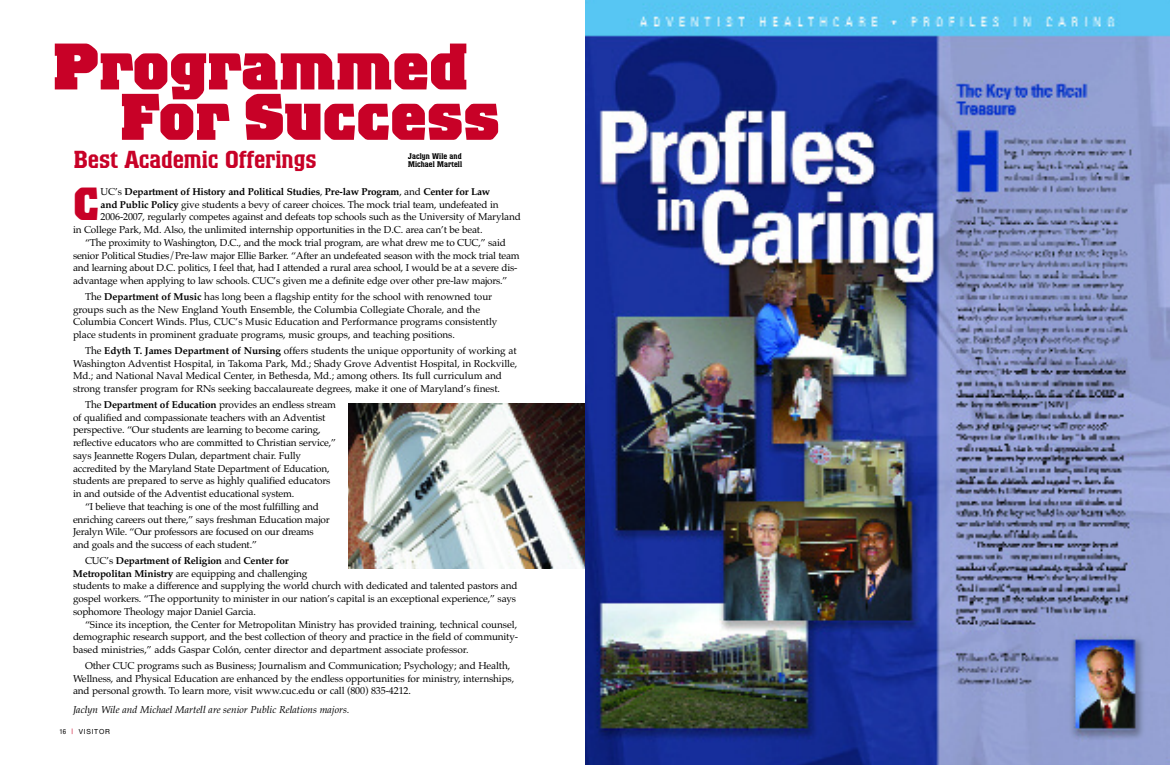
<style>
.page{position:relative;width:1170px;height:765px;background:#fff}
.page>*{position:absolute;margin:0;border:0;box-sizing:border-box;transform-origin:0 0}
.t1{font:900 65px/50.4px "Colossalis";color:#c80127}
.t2{font:700 45.9px "Colossalis";color:#c80127}
.t3{font:500 24.4px "Colossalis";color:#c80127}
.t4{font:10px/12.8px "Palatino";letter-spacing:-.015em;color:#000}
.t5{font:700 10px "Palatino";letter-spacing:-.015em;color:#000}
.t6{font:italic 10px "Palatino";color:#000}
.t7{font:500 8.1px/8.9px "Colossalis";letter-spacing:.01em;color:#000}
.t8{font:7px "Helvetica Neue";letter-spacing:.11em;color:#000}
.s1{font-weight:400}
.s2{font-weight:700}
.s3{font-stretch:condensed}
.s4{font-stretch:condensed;font-size:7.5px;color:#c80127}
</style>
<div class="page">
<img style="left:585px;top:0;width:585px;height:765px">
<img style="left:348px;top:403px;width:237px;height:166px">
<h1 class="t1" style="left:120px;top:48px;width:382px;text-indent:-67px">Programmed<br>For Success</h1>
<h3 class="t3" style="left:74px;top:150px;width:244px">Best Academic Offerings</h3>
<p class="t7" style="left:408px;top:152px;width:55px">Jaclyn Wile and<br>Michael Martell</p>
<h2 class="t2" style="left:73px;top:188px;width:27px">C</h2>
<p class="t5" style="left:101px;top:186px;width:391px"><span class="s1">UC’s</span> Department of History and Political Studies<span class="s1">,</span> Pre-law Program<span class="s1">, and</span> Center for Law</p>
<p class="t4" style="left:101px;top:198px;width:400px"><span class="s2">and Public Policy</span> give students a bevy of career choices. The mock trial team, undefeated in</p>
<p class="t4" style="left:101px;top:210px;width:422px">2006-2007, regularly competes against and defeats top schools such as the University of Maryland</p>
<p class="t4" style="left:73px;top:223px;width:411px">in College Park, Md. Also, the unlimited internship opportunities in the D.C. area can’t be beat.</p>
<p class="t4" style="left:85px;top:236px;width:422px">“The proximity to Washington, D.C., and the mock trial program, are what drew me to CUC,” said</p>
<p class="t4" style="left:73px;top:249px;width:448px">senior Political Studies/Pre-law major Ellie Barker. “After an undefeated season with the mock trial team</p>
<p class="t4" style="left:73px;top:261px;width:446px">and learning about D.C. politics, I feel that, had I attended a rural area school, I would be at a severe dis-</p>
<p class="t4" style="left:73px;top:274px;width:436px">advantage when applying to law schools. CUC’s given me a definite edge over other pre-law majors.”</p>
<p class="t4" style="left:73px;top:290px;width:426px;text-indent:12px">The <span class="s2">Department of Music</span> has long been a flagship entity for the school with renowned tour groups such as the New England Youth Ensemble, the Columbia Collegiate Chorale, and the Columbia Concert Winds. Plus, CUC’s Music Education and Performance programs consistently place students in prominent graduate programs, music groups, and teaching positions.</p>
<p class="t4" style="left:73px;top:344px;width:446px;text-indent:12px">The <span class="s2">Edyth T. James Department of Nursing</span> offers students the unique opportunity of working at Washington Adventist Hospital, in Takoma Park, Md.; Shady Grove Adventist Hospital, in Rockville, Md.; and National Naval Medical Center, in Bethesda, Md.; among others. Its full curriculum and strong transfer program for RNs seeking baccalaureate degrees, make it one of Maryland’s finest.</p>
<p class="t4" style="left:85px;top:398px;width:253px">The <span class="s2">Department of Education</span> provides an endless stream</p>
<p class="t4" style="left:73px;top:411px;width:254px">of qualified and compassionate teachers with an Adventist</p>
<p class="t4" style="left:73px;top:424px;width:249px">perspective. “Our students are learning to become caring,</p>
<p class="t4" style="left:73px;top:436px;width:265px">reflective educators who are committed to Christian service,”</p>
<p class="t4" style="left:73px;top:449px;width:230px">says Jeannette Rogers Dulan, department chair. Fully</p>
<p class="t4" style="left:73px;top:462px;width:258px">accredited by the Maryland State Department of Education,</p>
<p class="t4" style="left:73px;top:475px;width:259px">students are prepared to serve as highly qualified educators</p>
<p class="t4" style="left:73px;top:487px;width:223px">in and outside of the Adventist educational system.</p>
<p class="t4" style="left:85px;top:500px;width:235px">“I believe that teaching is one of the most fulfilling and</p>
<p class="t4" style="left:73px;top:513px;width:258px">enriching careers out there,” says freshman Education major</p>
<p class="t4" style="left:73px;top:526px;width:242px">Jeralyn Wile. “Our professors are focused on our dreams</p>
<p class="t4" style="left:73px;top:538px;width:186px">and goals and the success of each student.”</p>
<p class="t4" style="left:73px;top:554px;width:446px;text-indent:12px">CUC’s <span class="s2">Department of Religion</span> and <span class="s2">Center for<br>Metropolitan Ministry</span> are equipping and challenging<br>students to make a difference and supplying the world church with dedicated and talented pastors and gospel workers. “The opportunity to minister in our nation’s capital is an exceptional experience,” says sophomore Theology major Daniel Garcia.</p>
<p class="t4" style="left:73px;top:618px;width:447px;text-align:justify;text-indent:12px">“Since its inception, the Center for Metropolitan Ministry has provided training, technical counsel, demographic research support, and the best collection of theory and practice in the field of community&shy;based ministries,” adds Gaspar Colón, center director and department associate professor.</p>
<p class="t4" style="left:73px;top:659px;width:443px;text-indent:12px">Other CUC programs such as Business; Journalism and Communication; Psychology; and Health,<br>Wellness, and Physical Education are enhanced by the endless opportunities for ministry, internships, and personal growth. To learn more, visit www.cuc.edu or call (800) 835-4212.</p>
<p class="t6" style="left:73px;top:704px;width:278px">Jaclyn Wile and Michael Martell are senior Public Relations majors.</p>
<p class="t8" style="left:60px;top:729px;width:52px"><span class="s3">16</span> <span class="s4">|</span> VISITOR</p>
</div>
